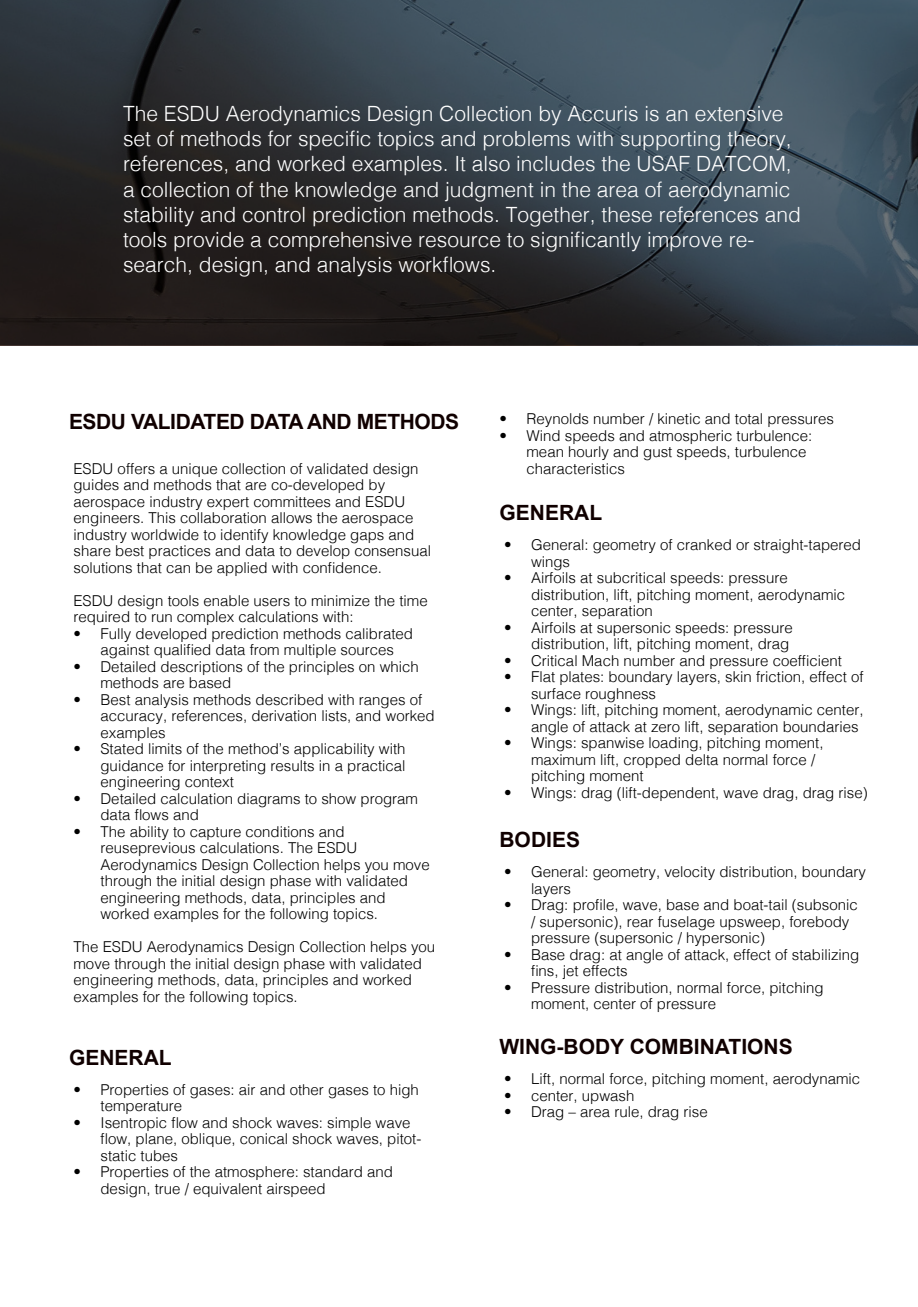
<style>
.page{position:relative;width:918px;height:1307px;background:#fff}
.page>*{position:absolute;margin:0;border:0;box-sizing:border-box;transform-origin:0 0}
.t1{font:300 21px/25.2px "Helvetica";color:#fff}
.t2{font:700 21px "Arial";color:#100000}
.t3{font:700 21px "Arial";letter-spacing:-.02em;color:#100000}
.t4{font:300 15px/16.5px "Helvetica";color:#000}
</style>
<div class="page">
<svg style="left:0;top:0;width:918px;height:345px;background:#313940"></svg>
<p class="t1" style="left:123px;top:99px;width:680px">The ESDU Aerodynamics Design Collection by Accuris is an extensive set of methods for specific topics and problems with supporting theory, references, and worked examples. It also includes the USAF DATCOM, a collection of the knowledge and judgment in the area of aerodynamic stability and control prediction methods. Together, these references and tools provide a comprehensive resource to significantly improve re&shy;search, design, and analysis workflows.</p>
<p class="t3" style="left:69px;top:407px;width:392px">ESDU VALIDATED DATA AND METHODS</p>
<p class="t4" style="left:74px;top:459px;width:359px">ESDU offers a unique collection of validated design guides and methods that are co-developed by aerospace industry expert committees and ESDU engineers. This collaboration allows the aerospace industry worldwide to identify knowledge gaps and share best practices and data to develop consensual solutions that can be applied with confidence.</p>
<p class="t4" style="left:74px;top:591px;width:356px">ESDU design tools enable users to minimize the time required to run complex calculations with:</p>
<p class="t4" style="left:74px;top:624px;width:341px;text-align:center">• Fully developed prediction methods calibrated against qualified data from multiple sources</p>
<p class="t4" style="left:100px;top:657px;width:320px;text-indent:-27px">• Detailed descriptions of the principles on which methods are based</p>
<p class="t4" style="left:100px;top:690px;width:336px;text-indent:-27px">• Best analysis methods described with ranges of accuracy, references, derivation lists, and worked examples</p>
<p class="t4" style="left:100px;top:739px;width:307px;text-align:justify;text-indent:-27px">• Stated limits of the method’s applicability with guidance for interpreting results in a practical engineering context</p>
<p class="t4" style="left:100px;top:789px;width:319px;text-indent:-27px">• Detailed calculation diagrams to show program data flows and</p>
<p class="t4" style="left:100px;top:822px;width:331px;text-indent:-27px">• The ability to capture conditions and reuseprevious calculations. The ESDU Aerodynamics Design Collection helps you move through the initial design phase with validated engineering methods, data, principles and worked examples for the following topics.</p>
<p class="t4" style="left:74px;top:937px;width:363px">The ESDU Aerodynamics Design Collection helps you</p>
<p class="t4" style="left:74px;top:954px;width:350px">move through the initial design phase with validated</p>
<p class="t4" style="left:74px;top:970px;width:340px">engineering methods, data, principles and worked</p>
<p class="t4" style="left:74px;top:987px;width:226px">examples for the following topics.</p>
<p class="t2" style="left:69px;top:1043px;width:104px">GENERAL</p>
<p class="t4" style="left:100px;top:1080px;width:320px;text-indent:-27px">• Properties of gases: air and other gases to high temperature</p>
<p class="t4" style="left:100px;top:1113px;width:322px;text-indent:-27px">• Isentropic flow and shock waves: simple wave flow, plane, oblique, conical shock waves, pitot&shy;static tubes</p>
<p class="t4" style="left:100px;top:1162px;width:294px;text-indent:-27px">• Properties of the atmosphere: standard and design, true / equivalent airspeed</p>
<p class="t4" style="left:500px;top:409px;width:336px">• Reynolds number / kinetic and total pressures</p>
<p class="t4" style="left:526px;top:426px;width:287px;text-indent:-27px">• Wind speeds and atmospheric turbulence: mean hourly and gust speeds, turbulence characteristics</p>
<p class="t2" style="left:500px;top:499px;width:104px">GENERAL</p>
<p class="t4" style="left:531px;top:535px;width:332px;text-indent:-27px">• General: geometry of cranked or straight-tapered wings</p>
<p class="t4" style="left:531px;top:568px;width:316px;text-indent:-27px">• Airfoils at subcritical speeds: pressure distribution, lift, pitching moment, aerodynamic center, separation</p>
<p class="t4" style="left:504px;top:618px;width:290px;text-align:right">• Airfoils at supersonic speeds: pressure distribution, lift, pitching moment, drag</p>
<p class="t4" style="left:504px;top:651px;width:339px">• Critical Mach number and pressure coefficient</p>
<p class="t4" style="left:531px;top:667px;width:334px;text-indent:-27px">• Flat plates: boundary layers, skin friction, effect of surface roughness</p>
<p class="t4" style="left:531px;top:700px;width:334px;text-indent:-27px">• Wings: lift, pitching moment, aerodynamic center, angle of attack at zero lift, separation boundaries</p>
<p class="t4" style="left:531px;top:733px;width:294px;text-indent:-27px">• Wings: spanwise loading, pitching moment, maximum lift, cropped delta normal force / pitching moment</p>
<p class="t4" style="left:504px;top:783px;width:365px">• Wings: drag (lift-dependent, wave drag, drag rise)</p>
<p class="t2" style="left:500px;top:826px;width:82px">BODIES</p>
<p class="t4" style="left:531px;top:862px;width:337px;text-indent:-27px">• General: geometry, velocity distribution, boundary layers</p>
<p class="t4" style="left:531px;top:895px;width:328px;text-indent:-27px">• Drag: profile, wave, base and boat-tail (subsonic / supersonic), rear fuselage upsweep, forebody pressure (supersonic / hypersonic)</p>
<p class="t4" style="left:531px;top:945px;width:330px;text-indent:-27px">• Base drag: at angle of attack, effect of stabilizing fins, jet effects</p>
<p class="t4" style="left:531px;top:978px;width:294px;text-indent:-27px">• Pressure distribution, normal force, pitching moment, center of pressure</p>
<p class="t2" style="left:500px;top:1033px;width:295px">WING-BODY COMBINATIONS</p>
<p class="t4" style="left:504px;top:1069px;width:358px">• Lift, normal force, pitching moment, aerodynamic</p>
<p class="t4" style="left:504px;top:1086px;width:132px">• center, upwash</p>
<p class="t4" style="left:504px;top:1102px;width:205px">• Drag – area rule, drag rise</p>
</div>
